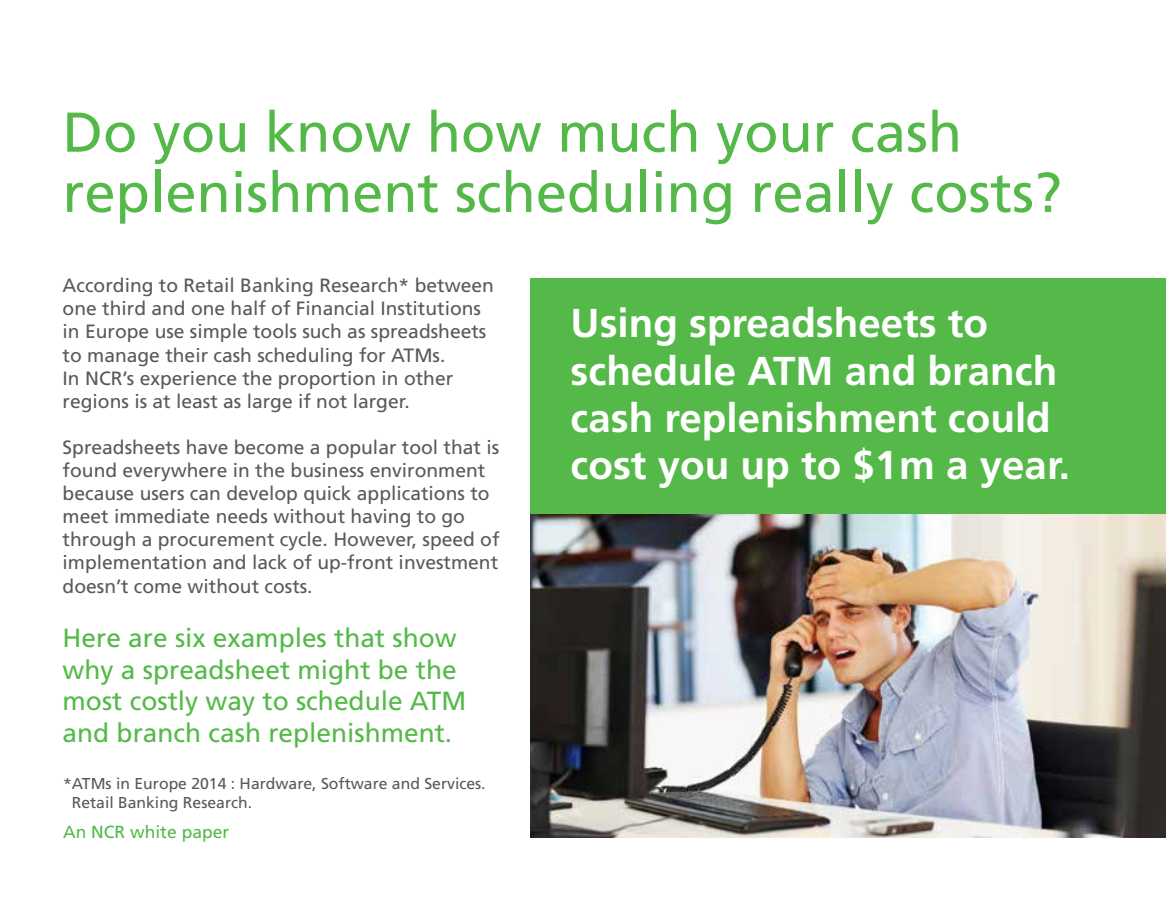
<style>
.page{position:relative;width:1166px;height:901px;background:#fff}
.page>*{position:absolute;margin:0;border:0;box-sizing:border-box;transform-origin:0 0}
.t1{font:56px/60.2px "Frutiger LT Std";color:#54b948}
.t2{font:700 40.25px/47.2px "Frutiger LT Std";color:#fff}
.t3{font:26.25px/31.5px "Frutiger LT Std";color:#54b948}
.t4{font:19.25px/23.1px "Frutiger LT Std";color:#58595b}
.t5{font:17.5px "Frutiger LT Std";color:#54b948}
.t6{font:15.75px/18.9px "Frutiger LT Std";color:#58595b}
</style>
<div class="page">
<div style="left:530px;top:278px;width:636px;height:236px;background:#54b948"></div>
<img style="left:530px;top:514px;width:636px;height:324px">
<h1 class="t1" style="left:63px;top:102px;width:1000px">Do you know how much your cash replenishment scheduling really costs?</h1>
<p class="t4" style="left:63px;top:274px;width:433px">According to Retail Banking Research* between one third and one half of Financial Institutions in Europe use simple tools such as spreadsheets to manage their cash scheduling for ATMs.<br>In NCR’s experience the proportion in other regions is at least as large if not larger.</p>
<p class="t4" style="left:63px;top:436px;width:438px">Spreadsheets have become a popular tool that is found everywhere in the business environment because users can develop quick applications to meet immediate needs without having to go through a procurement cycle. However, speed of implementation and lack of up-front investment doesn’t come without costs.</p>
<h3 class="t3" style="left:63px;top:622px;width:405px">Here are six examples that show why a spreadsheet might be the most costly way to schedule ATM and branch cash replenishment.</h3>
<p class="t6" style="left:72px;top:775px;width:415px;text-indent:-9px">*ATMs in Europe 2014 : Hardware, Software and Services.<br>Retail Banking Research.</p>
<p class="t5" style="left:63px;top:821px;width:168px">An NCR white paper</p>
<h2 class="t2" style="left:570px;top:300px;width:501px">Using spreadsheets to schedule ATM and branch cash replenishment could cost you up to $1m a year.</h2>
</div>
